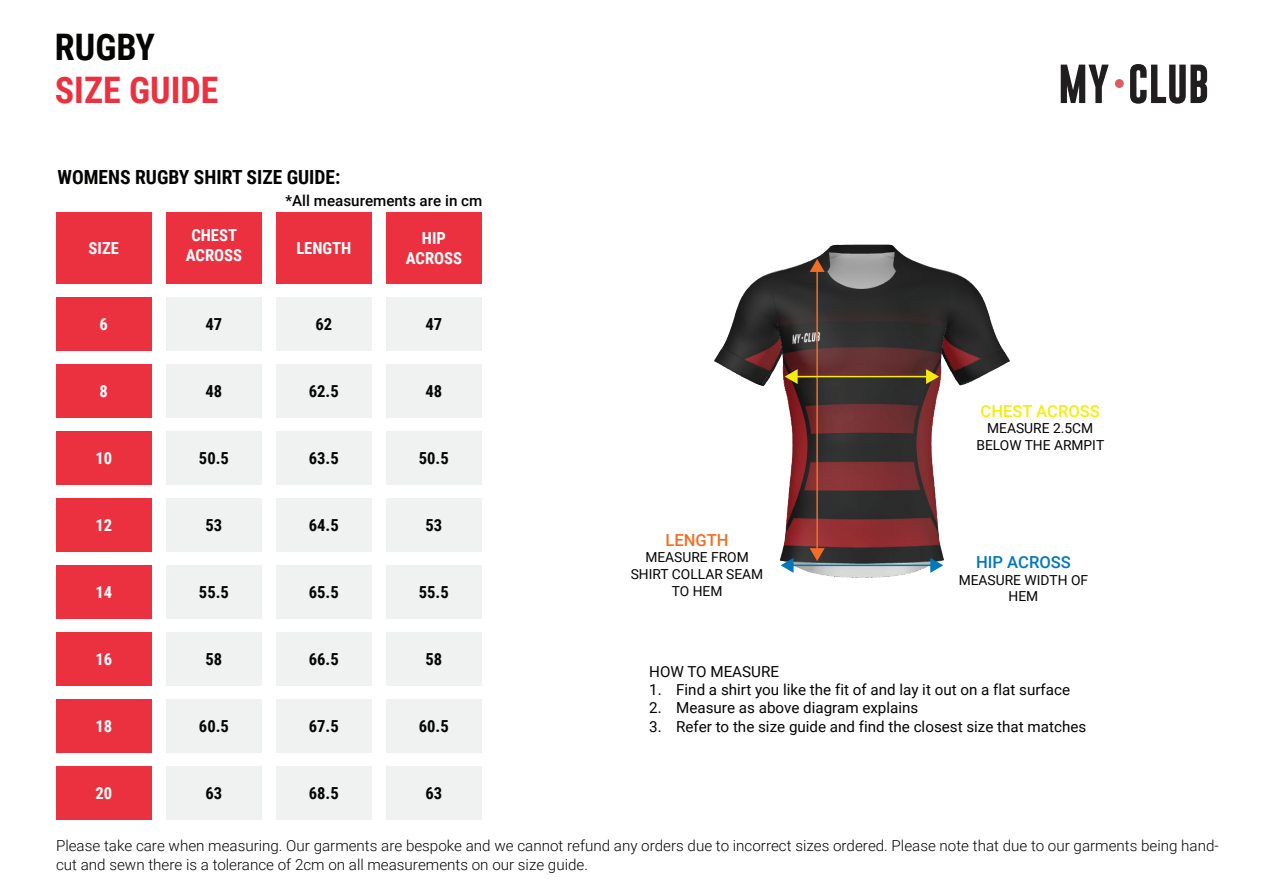
<style>
.page{position:relative;width:1263px;height:893px;background:#fff}
.page>*{position:absolute;margin:0;border:0;box-sizing:border-box;transform-origin:0 0}
.t1{font:700 36.6px "Roboto Condensed";color:#eb313f}
.t2{font:700 36.6px "Roboto Condensed";color:#050504}
.t3{font:700 19.5px "Roboto Condensed";color:#040503}
.t4{font:700 16.5px "Roboto Condensed";color:#050504}
.t5{font:700 16.5px/19.8px "Roboto Condensed";color:#fff;text-align:center}
.t6{font:500 16.5px "Roboto";color:#f4ec10}
.t7{font:500 16.5px "Roboto";color:#0078ba}
.t8{font:500 16.5px "Roboto";color:#f36e24}
.t9{font:300 15.15px/18.1px "Roboto";color:#050504}
.t10{font:15.15px "Roboto";color:#040503}
.t11{font:500 15.15px "Roboto";color:#040503}
.t12{font:13.8px/16.5px "Roboto";color:#040503;text-align:center}
</style>
<div class="page">
<div style="left:56px;top:212px;width:96px;height:72px;background:#eb313f"></div>
<div style="left:56px;top:297px;width:96px;height:54px;background:#eb313f"></div>
<div style="left:56px;top:364px;width:96px;height:53px;background:#eb313f"></div>
<div style="left:56px;top:431px;width:96px;height:53px;background:#eb313f"></div>
<div style="left:56px;top:498px;width:96px;height:53px;background:#eb313f"></div>
<div style="left:56px;top:565px;width:96px;height:53px;background:#eb313f"></div>
<div style="left:56px;top:632px;width:96px;height:53px;background:#eb313f"></div>
<div style="left:56px;top:699px;width:96px;height:53px;background:#eb313f"></div>
<div style="left:56px;top:766px;width:96px;height:53px;background:#eb313f"></div>
<div style="left:166px;top:212px;width:96px;height:72px;background:#eb313f"></div>
<div style="left:276px;top:212px;width:96px;height:72px;background:#eb313f"></div>
<div style="left:386px;top:212px;width:96px;height:72px;background:#eb313f"></div>
<div style="left:166px;top:297px;width:96px;height:54px;background:#f0f1f1"></div>
<div style="left:166px;top:364px;width:96px;height:53px;background:#f0f1f1"></div>
<div style="left:166px;top:431px;width:96px;height:53px;background:#f0f1f1"></div>
<div style="left:166px;top:498px;width:96px;height:53px;background:#f0f1f1"></div>
<div style="left:166px;top:565px;width:96px;height:53px;background:#f0f1f1"></div>
<div style="left:166px;top:632px;width:96px;height:53px;background:#f0f1f1"></div>
<div style="left:166px;top:699px;width:96px;height:53px;background:#f0f1f1"></div>
<div style="left:166px;top:766px;width:96px;height:53px;background:#f0f1f1"></div>
<div style="left:276px;top:297px;width:96px;height:54px;background:#f0f1f1"></div>
<div style="left:276px;top:364px;width:96px;height:53px;background:#f0f1f1"></div>
<div style="left:276px;top:431px;width:96px;height:53px;background:#f0f1f1"></div>
<div style="left:276px;top:498px;width:96px;height:53px;background:#f0f1f1"></div>
<div style="left:276px;top:565px;width:96px;height:53px;background:#f0f1f1"></div>
<div style="left:276px;top:632px;width:96px;height:53px;background:#f0f1f1"></div>
<div style="left:276px;top:699px;width:96px;height:53px;background:#f0f1f1"></div>
<div style="left:276px;top:766px;width:96px;height:53px;background:#f0f1f1"></div>
<div style="left:386px;top:297px;width:96px;height:54px;background:#f0f1f1"></div>
<div style="left:386px;top:364px;width:96px;height:53px;background:#f0f1f1"></div>
<div style="left:386px;top:431px;width:96px;height:53px;background:#f0f1f1"></div>
<div style="left:386px;top:498px;width:96px;height:53px;background:#f0f1f1"></div>
<div style="left:386px;top:565px;width:96px;height:53px;background:#f0f1f1"></div>
<div style="left:386px;top:632px;width:96px;height:53px;background:#f0f1f1"></div>
<div style="left:386px;top:699px;width:96px;height:53px;background:#f0f1f1"></div>
<div style="left:386px;top:766px;width:96px;height:53px;background:#f0f1f1"></div>
<svg style="left:1061px;top:65px;width:48px;height:38px"></svg>
<svg style="left:1130px;top:64px;width:77px;height:40px"></svg>
<div style="left:1115px;top:79px;width:9px;height:9px;background:#de5c5f;border-radius:50%"></div>
<img style="left:714px;top:244px;width:296px;height:334px">
<hr style="left:816px;top:270px;width:2px;height:280px;background:#f36e24">
<svg style="left:810px;top:259px;width:15px;height:13px"></svg>
<svg style="left:810px;top:548px;width:15px;height:13px"></svg>
<hr style="left:795px;top:376px;width:133px;height:1px;background:#f4ec10">
<svg style="left:785px;top:369px;width:13px;height:15px"></svg>
<svg style="left:926px;top:369px;width:13px;height:15px"></svg>
<hr style="left:791px;top:565px;width:141px;height:1px;background:#0078ba">
<svg style="left:781px;top:558px;width:12px;height:15px"></svg>
<svg style="left:930px;top:558px;width:13px;height:15px"></svg>
<h1 class="t2" style="left:55px;top:21px;width:102px">RUGBY</h1>
<h1 class="t1" style="left:55px;top:65px;width:165px">SIZE GUIDE</h1>
<p class="t3" style="left:57px;top:163px;width:285px">WOMENS RUGBY SHIRT SIZE GUIDE:</p>
<p class="t11" style="left:285px;top:190px;width:198px">*All measurements are in cm</p>
<p class="t5" style="left:89px;top:237px;width:32px">SIZE</p>
<p class="t5" style="left:186px;top:225px;width:58px">CHEST<br>ACROSS</p>
<p class="t5" style="left:296px;top:237px;width:57px">LENGTH</p>
<p class="t5" style="left:406px;top:228px;width:58px">HIP<br>ACROSS</p>
<p class="t5" style="left:100px;top:313px;width:10px">6</p>
<p class="t4" style="left:206px;top:312px;width:18px">47</p>
<p class="t4" style="left:315px;top:312px;width:18px">62</p>
<p class="t4" style="left:425px;top:312px;width:18px">47</p>
<p class="t5" style="left:100px;top:380px;width:10px">8</p>
<p class="t4" style="left:206px;top:379px;width:18px">48</p>
<p class="t4" style="left:309px;top:379px;width:31px">62.5</p>
<p class="t4" style="left:425px;top:379px;width:18px">48</p>
<p class="t5" style="left:95px;top:447px;width:18px">10</p>
<p class="t4" style="left:199px;top:446px;width:31px">50.5</p>
<p class="t4" style="left:309px;top:446px;width:31px">63.5</p>
<p class="t4" style="left:419px;top:446px;width:31px">50.5</p>
<p class="t6" style="left:980px;top:399px;width:121px">CHEST ACROSS</p>
<p class="t12" style="left:976px;top:419px;width:129px">MEASURE 2.5CM<br>BELOW THE ARMPIT</p>
<p class="t5" style="left:95px;top:514px;width:18px">12</p>
<p class="t4" style="left:206px;top:513px;width:18px">53</p>
<p class="t4" style="left:309px;top:513px;width:31px">64.5</p>
<p class="t4" style="left:425px;top:513px;width:18px">53</p>
<p class="t5" style="left:95px;top:581px;width:18px">14</p>
<p class="t4" style="left:199px;top:580px;width:31px">55.5</p>
<p class="t4" style="left:309px;top:580px;width:31px">65.5</p>
<p class="t4" style="left:419px;top:580px;width:31px">55.5</p>
<p class="t8" style="left:665px;top:528px;width:65px">LENGTH</p>
<p class="t12" style="left:631px;top:549px;width:134px">MEASURE FROM<br>SHIRT COLLAR SEAM<br>TO HEM</p>
<p class="t7" style="left:976px;top:551px;width:96px">HIP ACROSS</p>
<p class="t12" style="left:959px;top:571px;width:131px">MEASURE WIDTH OF<br>HEM</p>
<p class="t5" style="left:95px;top:648px;width:18px">16</p>
<p class="t5" style="left:95px;top:715px;width:18px">18</p>
<p class="t4" style="left:206px;top:647px;width:18px">58</p>
<p class="t4" style="left:199px;top:714px;width:31px">60.5</p>
<p class="t4" style="left:309px;top:647px;width:31px">66.5</p>
<p class="t4" style="left:309px;top:714px;width:31px">67.5</p>
<p class="t4" style="left:425px;top:647px;width:18px">58</p>
<p class="t4" style="left:419px;top:714px;width:31px">60.5</p>
<p class="t10" style="left:649px;top:661px;width:131px">HOW TO MEASURE</p>
<p class="t10" style="left:649px;top:679px;width:422px">1. Find a shirt you like the fit of and lay it out on a flat surface</p>
<p class="t10" style="left:649px;top:697px;width:271px">2. Measure as above diagram explains</p>
<p class="t10" style="left:649px;top:716px;width:439px">3. Refer to the size guide and find the closest size that matches</p>
<p class="t5" style="left:95px;top:782px;width:18px">20</p>
<p class="t4" style="left:206px;top:781px;width:18px">63</p>
<p class="t4" style="left:309px;top:781px;width:31px">68.5</p>
<p class="t4" style="left:425px;top:781px;width:18px">63</p>
<p class="t9" style="left:56px;top:836px;width:1164px">Please take care when measuring. Our garments are bespoke and we cannot refund any orders due to incorrect sizes ordered. Please note that due to our garments being hand&shy;cut and sewn there is a tolerance of 2cm on all measurements on our size guide.</p>
</div>
